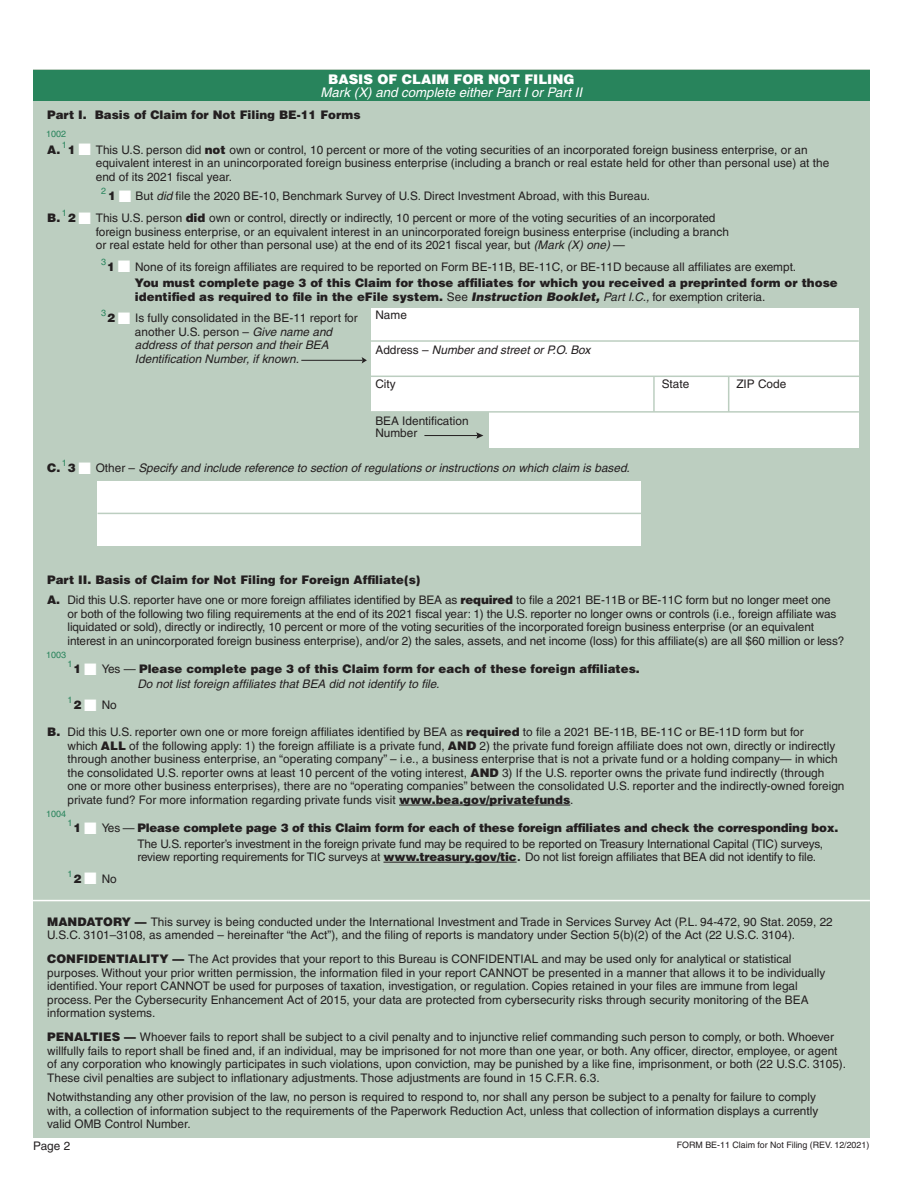
<style>
.page{position:relative;width:918px;height:1188px;background:#fff}
.page>*{position:absolute;margin:0;border:0;box-sizing:border-box;transform-origin:0 0}
.t1{font:italic 13.35px "Helvetica";color:#fff}
.t2{font:900 13.35px "Helvetica";color:#fff}
.t3{font:11.85px/13.5px "Helvetica";color:#231f20}
.t4{font:900 11.85px/13.5px "Helvetica";color:#231f20}
.t5{font:italic 11.85px/13.5px "Helvetica";color:#231f20}
.codes{font:9px "Helvetica";color:#28845c}
.t6{font:8.85px "Helvetica";color:#231f20}
.s1{font-weight:900}
.s2{color:#fff}
.s3{font-style:italic}
.s4{font-weight:400}
.s5{font-weight:400;font-style:italic}
.s6{font-weight:900;font-style:normal}
.s7{font-style:normal}
.s8{font-weight:400;font-size:12px}
.s9{font-size:18px}
</style>
<div class="page">
<div style="left:33px;top:70px;width:837px;height:1068px;background:#bccec0"></div>
<div style="left:33px;top:70px;width:837px;height:31px;background:#28845c"></div>
<div style="left:489px;top:412px;width:370px;height:35px;background:#fff"></div>
<div style="left:98px;top:481px;width:543px;height:65px;background:#fff"></div>
<div style="left:371px;top:309px;width:488px;height:103px;background:#fff"></div>
<hr style="left:371px;top:340px;width:488px;height:2px;background:#bccec0">
<hr style="left:371px;top:376px;width:488px;height:1px;background:#bccec0">
<hr style="left:359px;top:411px;width:500px;height:2px;background:#bccec0">
<hr style="left:728px;top:376px;width:1px;height:36px;background:#bccec0">
<hr style="left:653px;top:376px;width:2px;height:36px;background:#bccec0">
<hr style="left:301px;top:360px;width:61px;height:1px;background:#231f20">
<svg style="left:362px;top:357px;width:5px;height:7px"></svg>
<hr style="left:424px;top:435px;width:53px;height:1px;background:#231f20">
<svg style="left:476px;top:432px;width:7px;height:7px"></svg>
<hr style="left:98px;top:513px;width:543px;height:1px;background:#bccec0">
<hr style="left:33px;top:900px;width:837px;height:1px;background:#fff">
<hr style="left:399px;top:805px;width:171px;height:1px;background:#231f20">
<hr style="left:383px;top:862px;width:134px;height:1px;background:#231f20">
<p class="t2" style="left:328px;top:70px;width:248px">BASIS OF CLAIM FOR NOT FILING</p>
<p class="t1" style="left:321px;top:85px;width:263px">Mark (X) and complete either Part I or Part II</p>
<p class="t4" style="left:47px;top:108px;width:315px">Part I. Basis of Claim for Not Filing BE-11 Forms</p>
<p class="t4" style="left:47px;top:143px;width:15px">A.</p>
<p class="codes" style="left:46px;top:128px;width:22px">1002</p>
<p class="codes" style="left:62px;top:140px;width:7px">1</p>
<p class="t3" style="left:96px;top:143px;width:735px;text-indent:-28px"><span class="s1">1</span> <span class="s2">■</span> This U.S. person did <span class="s1">not</span> own or control, 10 percent or more of the voting securities of an incorporated foreign business enterprise, or an equivalent interest in an unincorporated foreign business enterprise (including a branch or real estate held for other than personal use) at the end of its 2021 fiscal year.</p>
<p class="codes" style="left:101px;top:186px;width:7px">2</p>
<p class="t3" style="left:108px;top:189px;width:544px"><span class="s1">1</span> <span class="s2">■</span> But <span class="s3">did</span> file the 2020 BE-10, Benchmark Survey of U.S. Direct Investment Abroad, with this Bureau.</p>
<p class="codes" style="left:62px;top:208px;width:7px">1</p>
<p class="t3" style="left:96px;top:211px;width:635px;text-indent:-28px"><span class="s1">2</span> <span class="s2">■</span> This U.S. person <span class="s1">did</span> own or control, directly or indirectly, 10 percent or more of the voting securities of an incorporated foreign business enterprise, or an equivalent interest in an unincorporated foreign business enterprise (including a branch or real estate held for other than personal use) at the end of its 2021 fiscal year, but <span class="s3">(Mark (X) one)</span> —</p>
<p class="codes" style="left:101px;top:256px;width:7px">3</p>
<p class="t3" style="left:107px;top:260px;width:691px"><span class="s1">1</span> <span class="s2">■</span> None of its foreign affiliates are required to be reported on Form BE-11B, BE-11C, or BE-11D because all affiliates are exempt.</p>
<p class="t4" style="left:135px;top:276px;width:704px">You must complete page 3 of this Claim for those affiliates for which you received a preprinted form or those identified as required to file in the eFile system. <span class="s4">See</span> <span class="s3">Instruction Booklet,</span> <span class="s5">Part I.C.,</span> <span class="s4">for exemption criteria.</span></p>
<p class="codes" style="left:101px;top:308px;width:7px">3</p>
<p class="t5" style="left:135px;top:311px;width:224px;text-indent:-28px"><span class="s6">2</span> <span class="s2">■</span> <span class="s7">Is fully consolidated in the BE-11 report for another U.S. person –</span> Give name and address of that person and their BEA Identification Number, if known.</p>
<p class="t4" style="left:47px;top:211px;width:15px">B.</p>
<p class="t3" style="left:375px;top:308px;width:33px">Name</p>
<p class="t5" style="left:375px;top:343px;width:216px"><span class="s7">Address –</span> Number and street or P.O. Box</p>
<p class="t3" style="left:375px;top:377px;width:22px">City</p>
<p class="t3" style="left:375px;top:415px;width:95px;line-height:11.9px">BEA Identification<br>Number</p>
<p class="codes" style="left:62px;top:458px;width:7px">1</p>
<p class="t5" style="left:68px;top:461px;width:564px"><span class="s6">3</span> <span class="s2">■</span> <span class="s7">Other –</span> Specify and include reference to section of regulations or instructions on which claim is based.</p>
<p class="t4" style="left:47px;top:461px;width:15px">C.</p>
<p class="t3" style="left:662px;top:377px;width:29px">State</p>
<p class="t3" style="left:736px;top:377px;width:51px">ZIP Code</p>
<p class="t4" style="left:47px;top:573px;width:375px">Part II. Basis of Claim for Not Filing for Foreign Affiliate(s)</p>
<p class="t3" style="left:68px;top:594px;width:778px;text-indent:-20px"><span class="s1">A.</span> Did this U.S. reporter have one or more foreign affiliates identified by BEA as <span class="s1">required</span> to file a 2021 BE-11B or BE-11C form but no longer meet one<br>or both of the following two filing requirements at the end of its 2021 fiscal year: 1) the U.S. reporter no longer owns or controls (i.e., foreign affiliate was liquidated or sold), directly or indirectly, 10 percent or more of the voting securities of the incorporated foreign business enterprise (or an equivalent interest in an unincorporated foreign business enterprise), and/or 2) the sales, assets, and net income (loss) for this affiliate(s) are all $60 million or less?</p>
<p class="codes" style="left:68px;top:659px;width:7px">1</p>
<p class="t4" style="left:73px;top:662px;width:568px">1 <span class="s2">■</span> <span class="s4">Yes</span> <span class="s8">—</span> Please complete page 3 of this Claim form for each of these foreign affiliates.</p>
<p class="t5" style="left:137px;top:677px;width:304px">Do not list foreign affiliates that BEA did not identify to file.</p>
<p class="codes" style="left:68px;top:695px;width:7px">1</p>
<p class="t3" style="left:73px;top:699px;width:45px"><span class="s1">2</span><span class="s2">■</span> No</p>
<p class="t3" style="left:67px;top:726px;width:779px;text-indent:-20px"><span class="s1">B.</span> Did this U.S. reporter own one or more foreign affiliates identified by BEA as <span class="s1">required</span> to file a 2021 BE-11B, BE-11C or BE-11D form but for<br>which <span class="s1">ALL</span> of the following apply: 1) the foreign affiliate is a private fund, <span class="s1">AND</span> 2) the private fund foreign affiliate does not own, directly or indirectly through another business enterprise, an “operating company” – i.e., a business enterprise that is not a private fund or a holding company— in which the consolidated U.S. reporter owns at least 10 percent of the voting interest, <span class="s1">AND</span> 3) If the U.S. reporter owns the private fund indirectly (through one or more other business enterprises), there are no “operating companies” between the consolidated U.S. reporter and the indirectly-owned foreign private fund? For more information regarding private funds visit <span class="s1">www.bea.gov/privatefunds</span>.</p>
<p class="codes" style="left:68px;top:818px;width:7px">1</p>
<p class="t4" style="left:73px;top:821px;width:767px">1 <span class="s2">■</span> <span class="s4">Yes —</span> Please complete page 3 of this Claim form for each of these foreign affiliates and check the corresponding box.</p>
<p class="t3" style="left:137px;top:837px;width:687px">The U.S. reporter’s investment in the foreign private fund may be required to be reported on Treasury International Capital (TIC) surveys, review reporting requirements for TIC surveys at <span class="s1">www.treasury.gov/tic</span><span class="s9">.</span> Do not list foreign affiliates that BEA did not identify to file.</p>
<p class="codes" style="left:68px;top:868px;width:7px">1</p>
<p class="t3" style="left:73px;top:872px;width:45px"><span class="s1">2</span><span class="s2">■</span> No</p>
<p class="codes" style="left:46px;top:650px;width:22px">1003</p>
<p class="codes" style="left:46px;top:809px;width:22px">1004</p>
<p class="t3" style="left:47px;top:915px;width:787px"><span class="s1">MANDATORY —</span> This survey is being conducted under the International Investment and Trade in Services Survey Act (P.L. 94-472, 90 Stat. 2059, 22</p>
<p class="t3" style="left:47px;top:928px;width:749px">U.S.C. 3101–3108, as amended – hereinafter “the Act”), and the filing of reports is mandatory under Section 5(b)(2) of the Act (22 U.S.C. 3104).</p>
<p class="t3" style="left:47px;top:952px;width:780px"><span class="s1">CONFIDENTIALITY —</span> The Act provides that your report to this Bureau is CONFIDENTIAL and may be used only for analytical or statistical purposes. Without your prior written permission, the information filed in your report CANNOT be presented in a manner that allows it to be individually identified. Your report CANNOT be used for purposes of taxation, investigation, or regulation. Copies retained in your files are immune from legal process. Per the Cybersecurity Enhancement Act of 2015, your data are protected from cybersecurity risks through security monitoring of the BEA information systems.</p>
<p class="t3" style="left:47px;top:1030px;width:800px"><span class="s1">PENALTIES —</span> Whoever fails to report shall be subject to a civil penalty and to injunctive relief commanding such person to comply, or both. Whoever willfully fails to report shall be fined and, if an individual, may be imprisoned for not more than one year, or both. Any officer, director, employee, or agent of any corporation who knowingly participates in such violations, upon conviction, may be punished by a like fine, imprisonment, or both (22 U.S.C. 3105).<br>These civil penalties are subject to inflationary adjustments. Those adjustments are found in 15 C.F.R. 6.3.</p>
<p class="t3" style="left:47px;top:1090px;width:773px">Notwithstanding any other provision of the law, no person is required to respond to, nor shall any person be subject to a penalty for failure to comply with, a collection of information subject to the requirements of the Paperwork Reduction Act, unless that collection of information displays a currently valid OMB Control Number.</p>
<p class="t3" style="left:33px;top:1139px;width:38px">Page 2</p>
<p class="t6" style="left:677px;top:1139px;width:194px">FORM BE-11 Claim for Not Filing (REV. 12/2021)</p>
</div>
